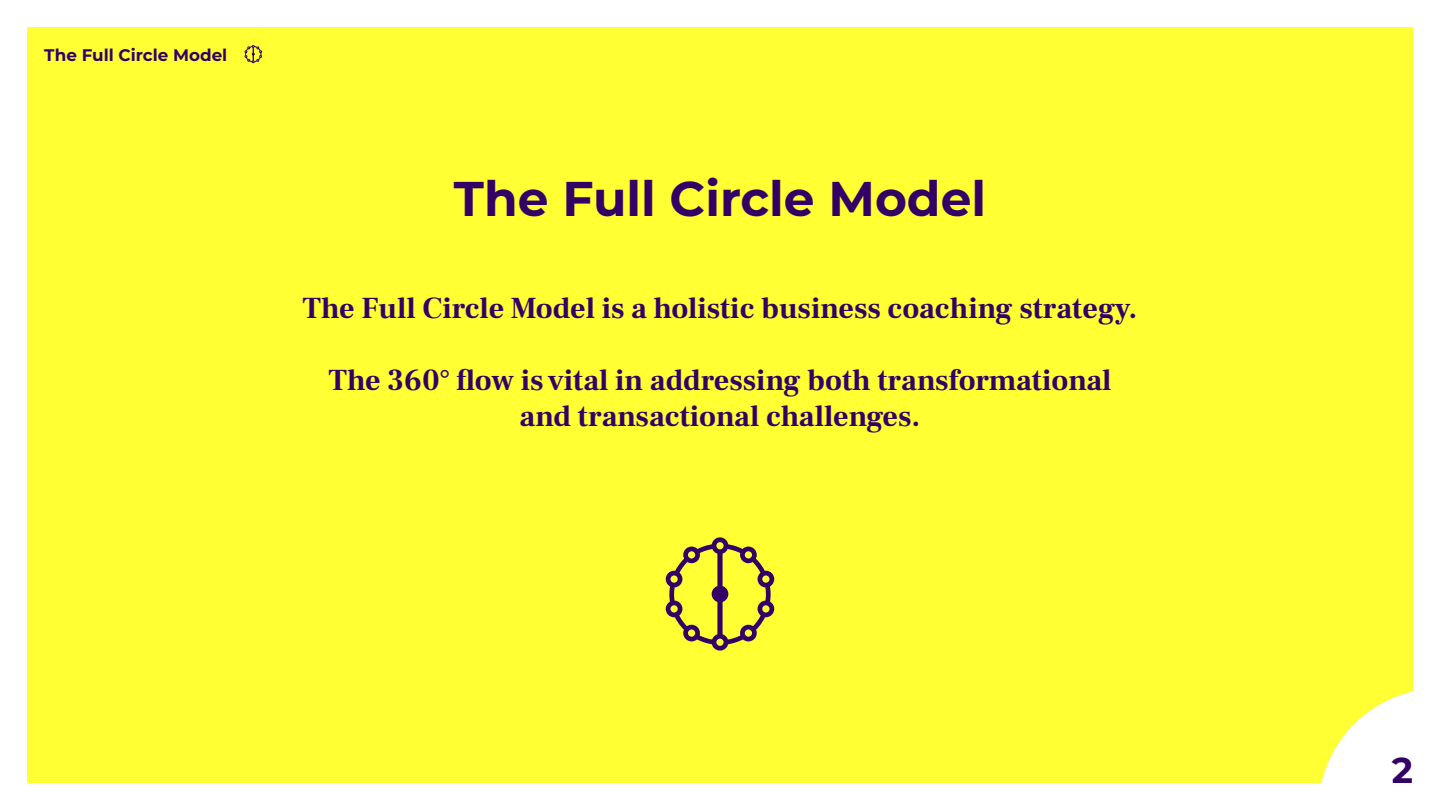
<style>
.page{position:relative;width:1440px;height:810px;background:#fff}
.page>*{position:absolute;margin:0;border:0;box-sizing:border-box;transform-origin:0 0}
.t1{font:700 48.75px "Montserrat";color:#306}
.t2{font:700 36px "Montserrat";color:#306}
.t3{font:700 30px/36px "Frank Ruhl Libre";color:#306;text-align:center}
.t4{font:700 16.73px "Montserrat";color:#306}
</style>
<div class="page">
<div style="left:27px;top:27px;width:1386px;height:756px;background:#ff3"></div>
<svg style="left:1321px;top:691px;width:92px;height:92px"></svg>
<svg style="left:245px;top:45px;width:17px;height:18px"></svg>
<svg style="left:667px;top:541px;width:106px;height:106px"></svg>
<div style="left:714px;top:540px;width:12px;height:12px;background:#ff3;border-radius:50%"></div>
<div style="left:712px;top:537px;width:16px;height:17px;border:5px solid #306;border-radius:50%"></div>
<div style="left:714px;top:636px;width:12px;height:12px;background:#ff3;border-radius:50%"></div>
<div style="left:712px;top:634px;width:16px;height:17px;border:5px solid #306;border-radius:50%"></div>
<div style="left:742px;top:549px;width:12px;height:12px;background:#ff3;border-radius:50%"></div>
<div style="left:740px;top:547px;width:17px;height:16px;border:5px solid #306;border-radius:50%"></div>
<div style="left:760px;top:573px;width:12px;height:12px;background:#ff3;border-radius:50%"></div>
<div style="left:758px;top:571px;width:16px;height:16px;border:5px solid #306;border-radius:50%"></div>
<div style="left:760px;top:603px;width:12px;height:12px;background:#ff3;border-radius:50%"></div>
<div style="left:758px;top:601px;width:16px;height:16px;border:5px solid #306;border-radius:50%"></div>
<div style="left:742px;top:627px;width:12px;height:12px;background:#ff3;border-radius:50%"></div>
<div style="left:740px;top:625px;width:17px;height:16px;border:5px solid #306;border-radius:50%"></div>
<div style="left:686px;top:549px;width:12px;height:12px;background:#ff3;border-radius:50%"></div>
<div style="left:683px;top:547px;width:17px;height:16px;border:5px solid #306;border-radius:50%"></div>
<div style="left:668px;top:573px;width:12px;height:12px;background:#ff3;border-radius:50%"></div>
<div style="left:666px;top:571px;width:16px;height:16px;border:5px solid #306;border-radius:50%"></div>
<div style="left:668px;top:603px;width:12px;height:12px;background:#ff3;border-radius:50%"></div>
<div style="left:666px;top:601px;width:16px;height:16px;border:5px solid #306;border-radius:50%"></div>
<div style="left:686px;top:627px;width:12px;height:12px;background:#ff3;border-radius:50%"></div>
<div style="left:683px;top:625px;width:17px;height:16px;border:5px solid #306;border-radius:50%"></div>
<div style="left:714px;top:588px;width:12px;height:12px;background:#306;border-radius:50%"></div>
<div style="left:712px;top:586px;width:16px;height:16px;border:5px solid #306;border-radius:50%"></div>
<p class="t4" style="left:44px;top:43px;width:185px">The Full Circle Model</p>
<p class="t1" style="left:454px;top:164px;width:534px">The Full Circle Model</p>
<p class="t3" style="left:303px;top:291px;width:836px">The Full Circle Model is a holistic business coaching strategy.</p>
<p class="t3" style="left:328px;top:363px;width:785px">The 360° flow is vital in addressing both transformational and transactional challenges.</p>
<p class="t2" style="left:1392px;top:744px;width:23px">2</p>
</div>
